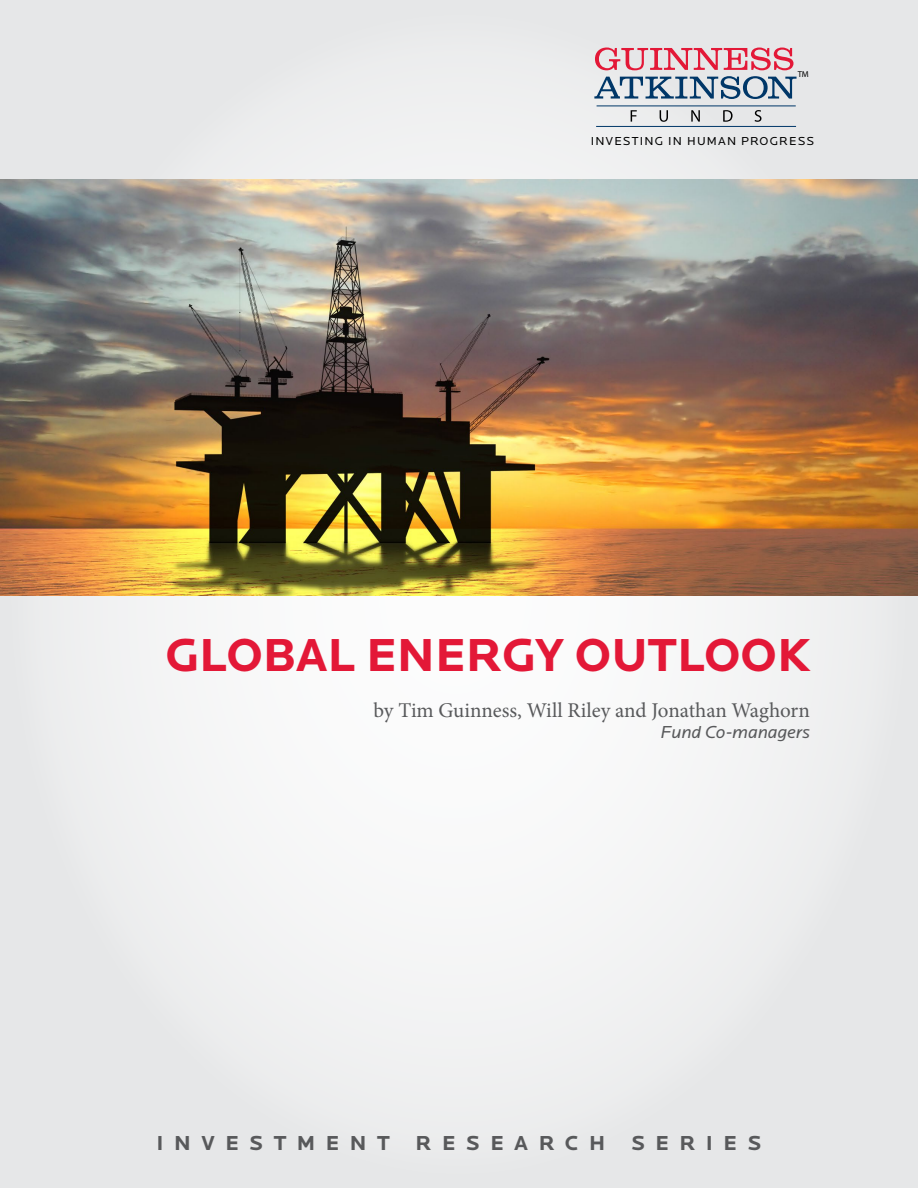
<style>
.page{position:relative;width:918px;height:1188px;background:#e6e7e8}
.page>*{position:absolute;margin:0;border:0;box-sizing:border-box;transform-origin:0 0}
.t1{font:700 48px "Locator";color:#e31837}
.t2{font:21px "Minion Pro";letter-spacing:-.005em;color:#58595b}
.t3{font:700 21px "Locator";letter-spacing:.5em;color:#58595b}
.t4{font:italic 18px "Locator";color:#58595b}
.t5{font:12px "Locator";letter-spacing:.1em;color:#000}
.t6{font:8.55px "Myriad";color:#000}
</style>
<div class="page">
<div style="left:0;top:0;width:918px;height:1188px;background:#f1f2f2;border-radius:50%"></div>
<svg style="left:595px;top:48px;width:198px;height:22px"></svg>
<svg style="left:594px;top:76px;width:203px;height:23px"></svg>
<svg style="left:631px;top:110px;width:6px;height:12px"></svg>
<svg style="left:660px;top:110px;width:8px;height:12px"></svg>
<svg style="left:691px;top:110px;width:9px;height:12px"></svg>
<svg style="left:723px;top:110px;width:10px;height:12px"></svg>
<svg style="left:755px;top:110px;width:6px;height:12px"></svg>
<hr style="left:597px;top:106px;width:199px;height:1px;background:#003768">
<hr style="left:596px;top:126px;width:200px;height:1px;background:#003768">
<img style="left:0;top:179px;width:918px;height:417px">
<p class="t6" style="left:798px;top:70px;width:13px">TM</p>
<p class="t5" style="left:591px;top:135px;width:225px">INVESTING IN HUMAN PROGRESS</p>
<h1 class="t1" style="left:166px;top:627px;width:647px">GLOBAL ENERGY OUTLOOK</h1>
<p class="t2" style="left:374px;top:696px;width:438px">by Tim Guinness, Will Riley and Jonathan Waghorn</p>
<p class="t4" style="left:660px;top:722px;width:151px">Fund Co-managers</p>
<p class="t3" style="left:157px;top:1131px;width:606px">INVESTMENT RESEARCH SERIES</p>
</div>
